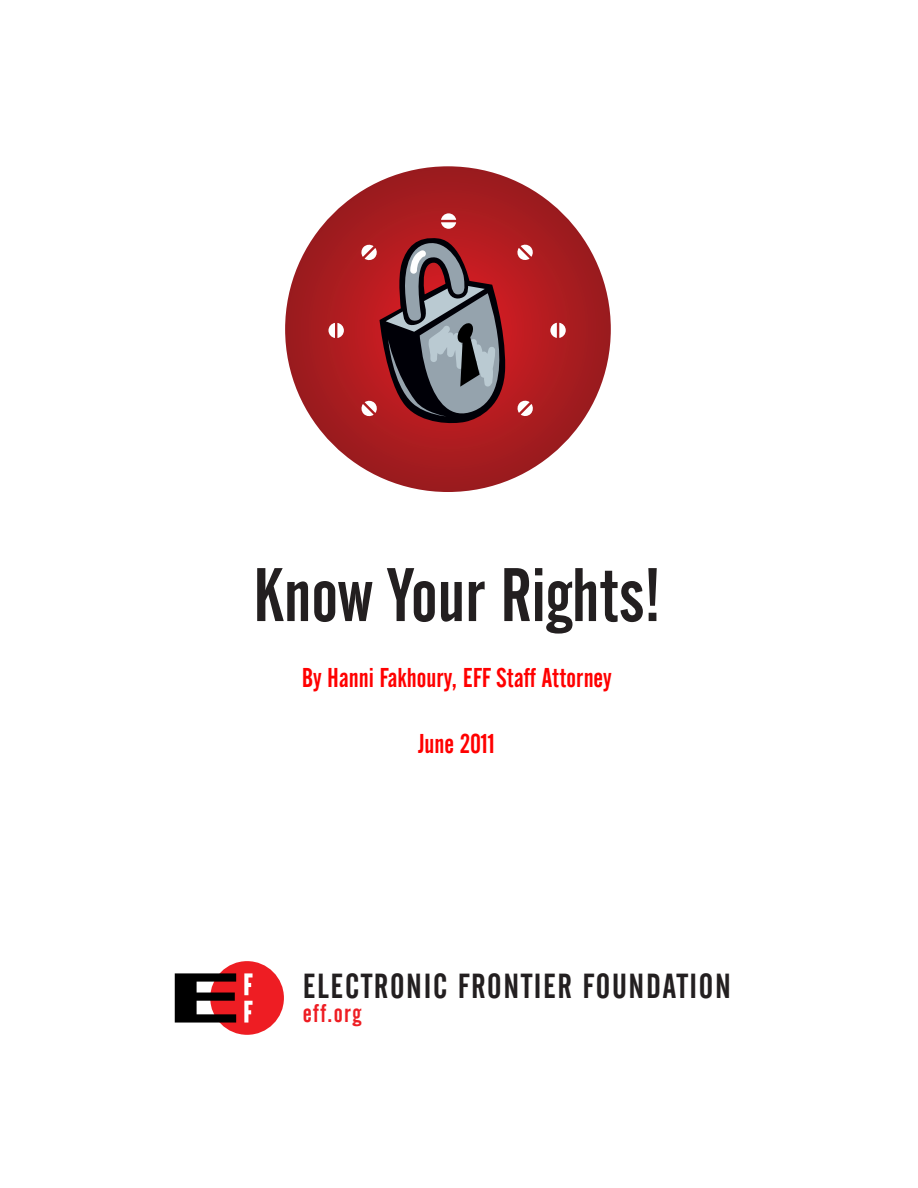
<style>
.page{position:relative;width:918px;height:1188px;background:#fff}
.page>*{position:absolute;margin:0;border:0;box-sizing:border-box;transform-origin:0 0}
.Head_1{font:75px "Alternate Gothic No 2 BT";color:#231f20}
.t1{font:34.5px "Alternate Gothic No 2 BT";letter-spacing:.05em;color:#231f20}
.Front_Page_Credit{font:27px "Alternate Gothic No 2 BT";color:#f00}
.t2{font:25.5px "Alternate Gothic No 2 BT";letter-spacing:.05em;color:#ee1d23}
</style>
<div class="page">
<svg style="left:174px;top:961px;width:110px;height:74px"></svg>
<svg style="left:285px;top:166px;width:326px;height:326px;background:#a41c20"></svg>
<svg style="left:328px;top:323px;width:16px;height:15px"></svg>
<svg style="left:550px;top:323px;width:16px;height:15px"></svg>
<svg style="left:441px;top:213px;width:15px;height:16px"></svg>
<svg style="left:361px;top:236px;width:173px;height:194px;background:#8b4147"></svg>
<p class="Head_1" style="left:253px;top:553px;width:409px">Know Your Rights!</p>
<p class="Front_Page_Credit" style="left:302px;top:663px;width:312px">By Hanni Fakhoury, EFF Staff Attorney</p>
<p class="Front_Page_Credit" style="left:418px;top:729px;width:78px">June 2011</p>
<p class="t1" style="left:303px;top:967px;width:430px">ELECTRONIC FRONTIER FOUNDATION</p>
<p class="t2" style="left:303px;top:999px;width:60px">eff.org</p>
</div>
